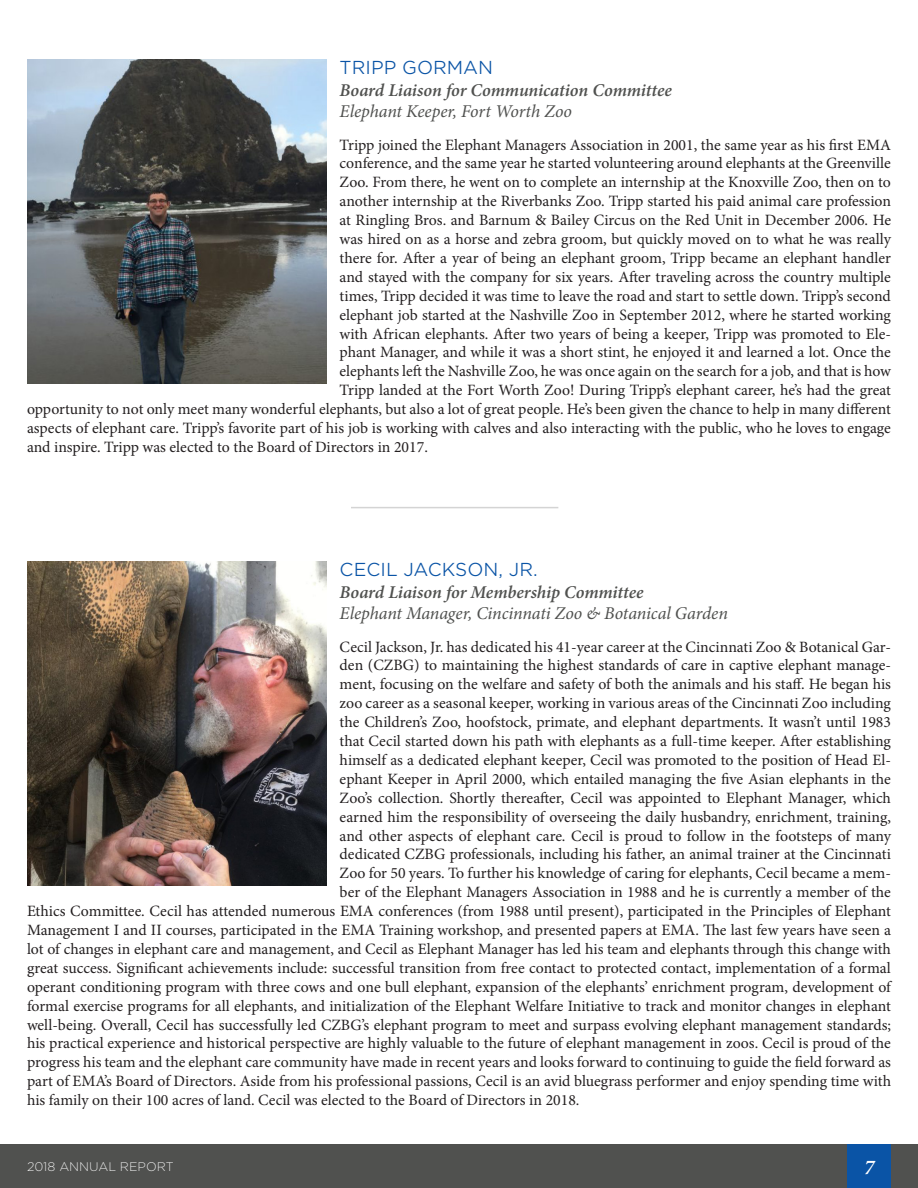
<style>
.page{position:relative;width:918px;height:1188px;background:#fff}
.page>*{position:absolute;margin:0;border:0;box-sizing:border-box;transform-origin:0 0}
.t1{font:italic 600 21px "Minion Pro";color:#fff}
.t2{font:italic 18px "Minion Pro";letter-spacing:-.005em;color:#50514f}
.t3{font:italic 600 18px "Minion Pro";letter-spacing:-.005em;color:#50514f}
.t4{font:300 18px "Gotham S Sm";color:#0a54a6}
.t5{font:15.75px "Minion Pro";letter-spacing:-.005em;color:#231f20}
.t6{font:200 12px "Gotham S Sm";color:#fff}
</style>
<div class="page">
<div style="left:0;top:1145px;width:918px;height:43px;background:#50514f"></div>
<div style="left:848px;top:1145px;width:43px;height:43px;background:#0a54a6"></div>
<img style="left:27px;top:60px;width:299px;height:324px">
<img style="left:27px;top:562px;width:299px;height:324px">
<hr style="left:351px;top:507px;width:207px;height:1px;background:#d4d4d4">
<p class="t4" style="left:340px;top:55px;width:155px">TRIPP GORMAN</p>
<p class="t3" style="left:340px;top:77px;width:334px">Board Liaison for Communication Committee</p>
<p class="t2" style="left:340px;top:99px;width:234px">Elephant Keeper, Fort Worth Zoo</p>
<p class="t5" style="left:340px;top:134px;width:553px">Tripp joined the Elephant Managers Association in 2001, the same year as his first EMA</p>
<p class="t5" style="left:340px;top:153px;width:553px">conference, and the same year he started volunteering around elephants at the Greenville</p>
<p class="t5" style="left:340px;top:172px;width:553px">Zoo. From there, he went on to complete an internship at the Knoxville Zoo, then on to</p>
<p class="t5" style="left:340px;top:191px;width:553px">another internship at the Riverbanks Zoo. Tripp started his paid animal care profession</p>
<p class="t5" style="left:340px;top:210px;width:553px">at Ringling Bros. and Barnum &amp; Bailey Circus on the Red Unit in December 2006. He</p>
<p class="t5" style="left:340px;top:228px;width:553px">was hired on as a horse and zebra groom, but quickly moved on to what he was really</p>
<p class="t5" style="left:340px;top:247px;width:553px">there for. After a year of being an elephant groom, Tripp became an elephant handler</p>
<p class="t5" style="left:340px;top:266px;width:553px">and stayed with the company for six years. After traveling across the country multiple</p>
<p class="t5" style="left:340px;top:285px;width:553px">times, Tripp decided it was time to leave the road and start to settle down. Tripp’s second</p>
<p class="t5" style="left:340px;top:304px;width:553px">elephant job started at the Nashville Zoo in September 2012, where he started working</p>
<p class="t5" style="left:340px;top:323px;width:553px">with African elephants. After two years of being a keeper, Tripp was promoted to Ele-</p>
<p class="t5" style="left:340px;top:342px;width:553px">phant Manager, and while it was a short stint, he enjoyed it and learned a lot. Once the</p>
<p class="t5" style="left:340px;top:361px;width:553px">elephants left the Nashville Zoo, he was once again on the search for a job, and that is how</p>
<p class="t5" style="left:340px;top:380px;width:553px">Tripp landed at the Fort Worth Zoo! During Tripp’s elephant career, he’s had the great</p>
<p class="t5" style="left:27px;top:399px;width:865px">opportunity to not only meet many wonderful elephants, but also a lot of great people. He’s been given the chance to help in many different</p>
<p class="t5" style="left:27px;top:417px;width:865px">aspects of elephant care. Tripp’s favorite part of his job is working with calves and also interacting with the public, who he loves to engage</p>
<p class="t5" style="left:27px;top:436px;width:402px">and inspire. Tripp was elected to the Board of Directors in 2017.</p>
<p class="t4" style="left:340px;top:557px;width:200px">CECIL JACKSON, JR.</p>
<p class="t3" style="left:340px;top:579px;width:305px">Board Liaison for Membership Committee</p>
<p class="t2" style="left:340px;top:601px;width:390px">Elephant Manager, Cincinnati Zoo &amp; Botanical Garden</p>
<p class="t5" style="left:340px;top:636px;width:553px">Cecil Jackson, Jr. has dedicated his 41-year career at the Cincinnati Zoo &amp; Botanical Gar-</p>
<p class="t5" style="left:340px;top:655px;width:553px">den (CZBG) to maintaining the highest standards of care in captive elephant manage-</p>
<p class="t5" style="left:340px;top:674px;width:553px">ment, focusing on the welfare and safety of both the animals and his staff. He began his</p>
<p class="t5" style="left:340px;top:693px;width:553px">zoo career as a seasonal keeper, working in various areas of the Cincinnati Zoo including</p>
<p class="t5" style="left:340px;top:712px;width:553px">the Children’s Zoo, hoofstock, primate, and elephant departments. It wasn’t until 1983</p>
<p class="t5" style="left:340px;top:731px;width:553px">that Cecil started down his path with elephants as a full-time keeper. After establishing</p>
<p class="t5" style="left:340px;top:749px;width:553px">himself as a dedicated elephant keeper, Cecil was promoted to the position of Head El-</p>
<p class="t5" style="left:340px;top:768px;width:553px">ephant Keeper in April 2000, which entailed managing the five Asian elephants in the</p>
<p class="t5" style="left:340px;top:787px;width:553px">Zoo’s collection. Shortly thereafter, Cecil was appointed to Elephant Manager, which</p>
<p class="t5" style="left:340px;top:806px;width:553px">earned him the responsibility of overseeing the daily husbandry, enrichment, training,</p>
<p class="t5" style="left:340px;top:825px;width:553px">and other aspects of elephant care. Cecil is proud to follow in the footsteps of many</p>
<p class="t5" style="left:340px;top:844px;width:553px">dedicated CZBG professionals, including his father, an animal trainer at the Cincinnati</p>
<p class="t5" style="left:340px;top:863px;width:553px">Zoo for 50 years. To further his knowledge of caring for elephants, Cecil became a mem-</p>
<p class="t5" style="left:340px;top:882px;width:553px">ber of the Elephant Managers Association in 1988 and he is currently a member of the</p>
<p class="t5" style="left:27px;top:901px;width:866px">Ethics Committee. Cecil has attended numerous EMA conferences (from 1988 until present), participated in the Principles of Elephant</p>
<p class="t5" style="left:27px;top:920px;width:866px">Management I and II courses, participated in the EMA Training workshop, and presented papers at EMA. The last few years have seen a</p>
<p class="t5" style="left:27px;top:938px;width:866px">lot of changes in elephant care and management, and Cecil as Elephant Manager has led his team and elephants through this change with</p>
<p class="t5" style="left:27px;top:957px;width:865px">great success. Significant achievements include: successful transition from free contact to protected contact, implementation of a formal</p>
<p class="t5" style="left:27px;top:976px;width:865px">operant conditioning program with three cows and one bull elephant, expansion of the elephants’ enrichment program, development of</p>
<p class="t5" style="left:27px;top:995px;width:865px">formal exercise programs for all elephants, and initialization of the Elephant Welfare Initiative to track and monitor changes in elephant</p>
<p class="t5" style="left:27px;top:1014px;width:866px">well-being. Overall, Cecil has successfully led CZBG’s elephant program to meet and surpass evolving elephant management standards;</p>
<p class="t5" style="left:27px;top:1033px;width:865px">his practical experience and historical perspective are highly valuable to the future of elephant management in zoos. Cecil is proud of the</p>
<p class="t5" style="left:27px;top:1052px;width:866px">progress his team and the elephant care community have made in recent years and looks forward to continuing to guide the field forward as</p>
<p class="t5" style="left:27px;top:1071px;width:866px">part of EMA’s Board of Directors. Aside from his professional passions, Cecil is an avid bluegrass performer and enjoy spending time with</p>
<p class="t5" style="left:27px;top:1090px;width:554px">his family on their 100 acres of land. Cecil was elected to the Board of Directors in 2018.</p>
<p class="t6" style="left:27px;top:1159px;width:148px">2018 ANNUAL REPORT</p>
<p class="t1" style="left:864px;top:1153px;width:12px">7</p>
</div>
